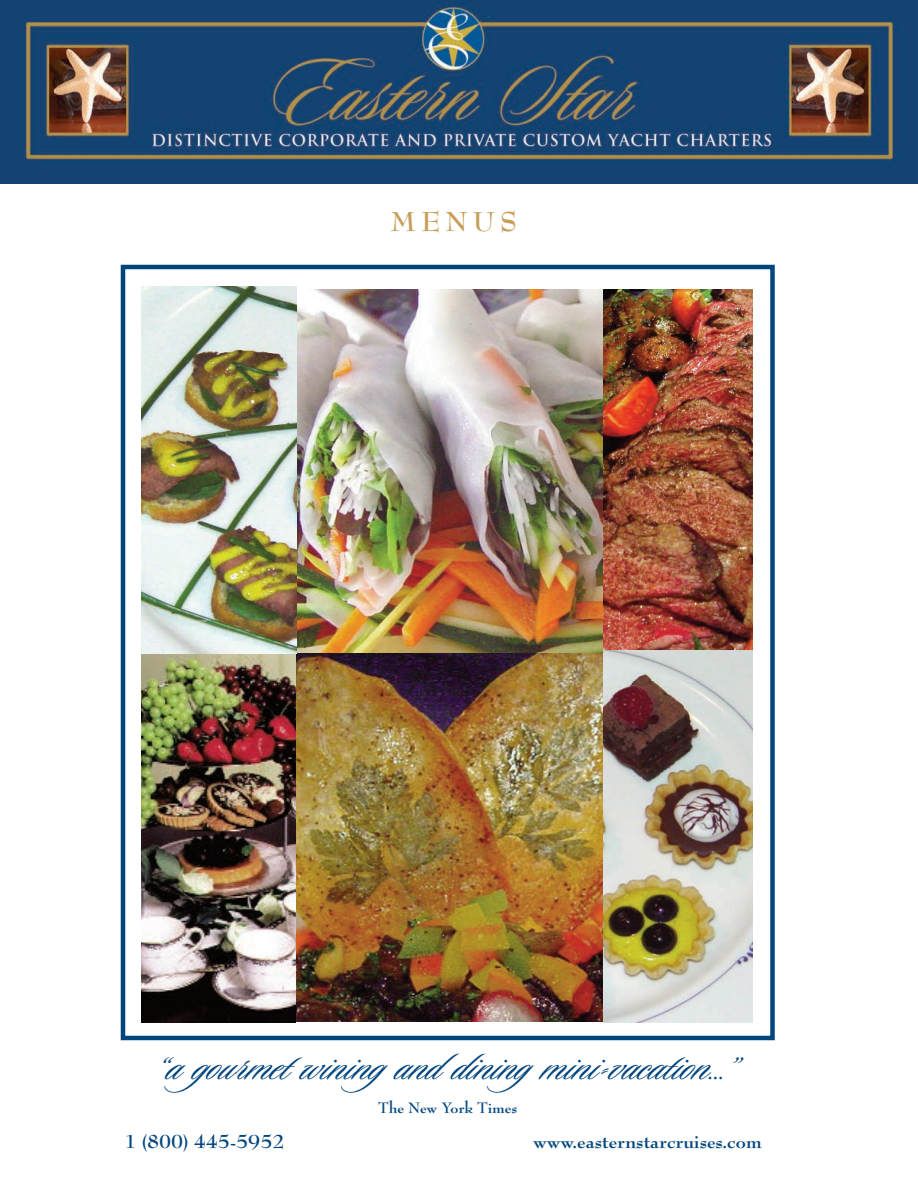
<style>
.page{position:relative;width:918px;height:1188px;background:#fff}
.page>*{position:absolute;margin:0;border:0;box-sizing:border-box;transform-origin:0 0}
.t1{font:48px "Sloop Script One";color:#01457f}
.t2{font:700 30px "Bernhard Modern";letter-spacing:.17em;color:#c59f57}
.t3{font:700 21px "Bernhard Modern";color:#01457f}
.t4{font:700 16.5px "Bernhard Modern";color:#01457f}
</style>
<div class="page">
<img style="left:297px;top:289px;width:307px;height:364px">
<img style="left:295px;top:653px;width:308px;height:368px">
<img style="left:604px;top:289px;width:148px;height:361px">
<img style="left:603px;top:650px;width:150px;height:373px">
<img style="left:142px;top:653px;width:153px;height:370px">
<img style="left:141px;top:286px;width:156px;height:367px">
<div style="left:121px;top:265px;width:654px;height:775px;border:4px solid #01457f"></div>
<img style="left:0;top:0;width:918px;height:184px">
<p class="t2" style="left:391px;top:206px;width:128px">MENUS</p>
<p class="t1" style="left:158px;top:1040px;width:582px">“a gourmet winingand diningmini-vacation...”</p>
<p class="t4" style="left:378px;top:1100px;width:141px">The New York Times</p>
<p class="t3" style="left:124px;top:1130px;width:161px">1 (800) 445-5952</p>
<p class="t3" style="left:533px;top:1130px;width:230px">www.easternstarcruises.com</p>
</div>
